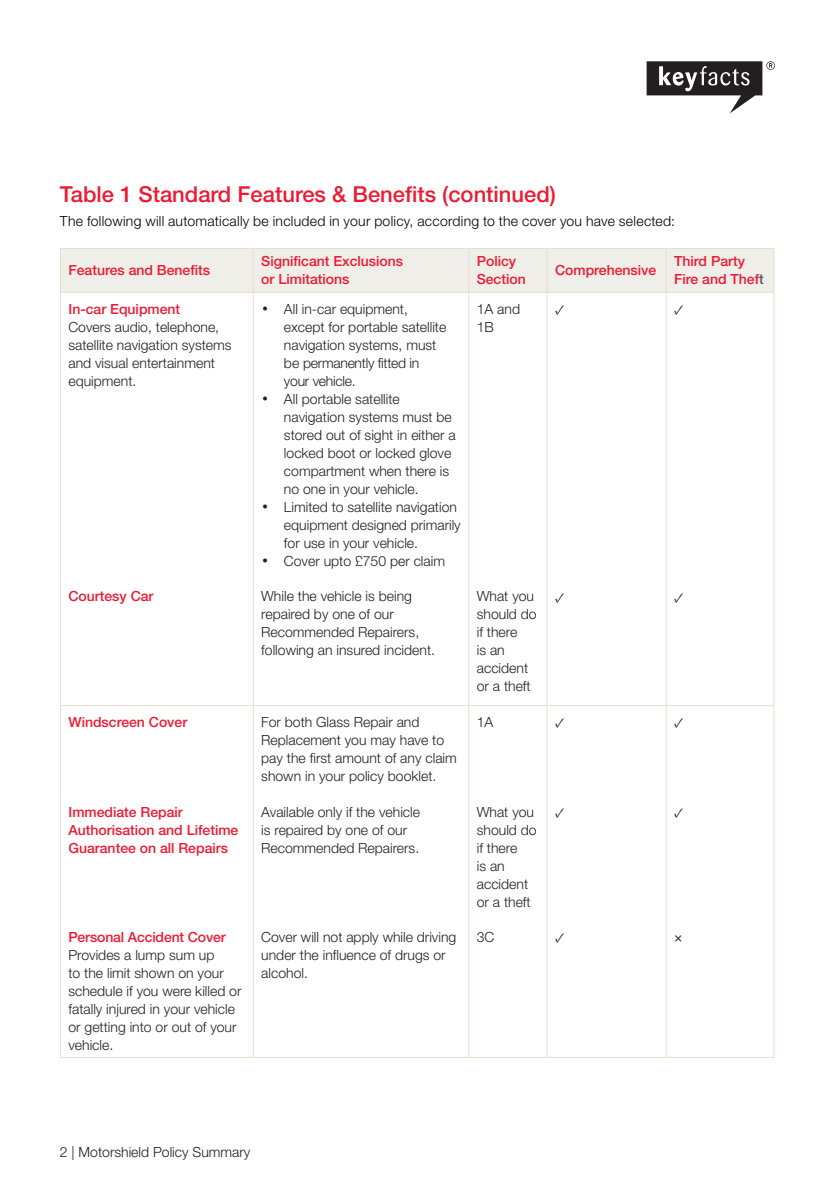
<style>
.page{position:relative;width:838px;height:1191px;background:#fff}
.page>*{position:absolute;margin:0;border:0;box-sizing:border-box;transform-origin:0 0}
.SINGLE_COLUMN_BODY{font:500 22px "Helvetica Neue LT Pro";color:#ed1a33}
.TABLE_BODY{font:300 14px/18px "Helvetica Neue LT Pro";color:#231f20}
.BODY{font:500 14px/18px "Helvetica Neue LT Pro";color:#ed1a33}
.TABLE_BODY-2{font:500 14px/18px "Helvetica Neue LT Pro";color:#ed1a33}
.SINGLE_COLUMN_BODY-2{font:300 14px "Helvetica Neue LT Pro";letter-spacing:.02em;color:#000001}
.BODY-2{font:300 14px "Helvetica Neue LT Pro";color:#231f20}
.TABLE_SUB_HEADER{font:500 14px "Helvetica Neue LT Pro";letter-spacing:-.01em;color:#ed1a33}
.TABLE_BODY-3{font:14px "Minion Pro";color:#231f20}
._05_Chart_Info_Black_8_12pt{font:14px "Minion Pro";color:#231f20}
._05_Chart_Info_Black_8_12pt-2{font:14px "Helvetica Neue LT Pro";color:#231f20}
.s1{color:#57585a}
.s2{font-family:"Arial";font-size:16px}
</style>
<div class="page">
<svg style="left:646px;top:61px;width:129px;height:52px"></svg>
<div style="left:61px;top:249px;width:712px;height:43px;background:#efeee8"></div>
<hr style="left:60px;top:248px;width:193px;height:1px;background:#e9deca">
<hr style="left:60px;top:249px;width:1px;height:43px;background:#e9deca">
<hr style="left:253px;top:248px;width:216px;height:1px;background:#e9deca">
<hr style="left:253px;top:249px;width:1px;height:43px;background:#e9deca">
<hr style="left:469px;top:248px;width:78px;height:1px;background:#e9deca">
<hr style="left:468px;top:249px;width:1px;height:43px;background:#e9deca">
<hr style="left:547px;top:248px;width:119px;height:1px;background:#e9deca">
<hr style="left:546px;top:249px;width:1px;height:43px;background:#e9deca">
<hr style="left:666px;top:248px;width:108px;height:1px;background:#e9deca">
<hr style="left:665px;top:249px;width:1px;height:43px;background:#e9deca">
<hr style="left:773px;top:249px;width:1px;height:43px;background:#e9deca">
<hr style="left:60px;top:292px;width:193px;height:1px;background:#e9deca">
<hr style="left:253px;top:292px;width:216px;height:1px;background:#e9deca">
<hr style="left:469px;top:292px;width:78px;height:1px;background:#e9deca">
<hr style="left:547px;top:292px;width:119px;height:1px;background:#e9deca">
<hr style="left:666px;top:292px;width:108px;height:1px;background:#e9deca">
<hr style="left:60px;top:293px;width:1px;height:287px;background:#e9deca">
<hr style="left:253px;top:293px;width:1px;height:287px;background:#e9deca">
<hr style="left:468px;top:293px;width:1px;height:287px;background:#e9deca">
<hr style="left:546px;top:293px;width:1px;height:287px;background:#e9deca">
<hr style="left:665px;top:293px;width:1px;height:287px;background:#e9deca">
<hr style="left:773px;top:293px;width:1px;height:287px;background:#e9deca">
<hr style="left:60px;top:580px;width:1px;height:125px;background:#e9deca">
<hr style="left:253px;top:580px;width:1px;height:125px;background:#e9deca">
<hr style="left:468px;top:580px;width:1px;height:125px;background:#e9deca">
<hr style="left:546px;top:580px;width:1px;height:125px;background:#e9deca">
<hr style="left:665px;top:580px;width:1px;height:125px;background:#e9deca">
<hr style="left:773px;top:580px;width:1px;height:125px;background:#e9deca">
<hr style="left:60px;top:705px;width:193px;height:1px;background:#e9deca">
<hr style="left:60px;top:706px;width:1px;height:89px;background:#e9deca">
<hr style="left:253px;top:705px;width:216px;height:1px;background:#e9deca">
<hr style="left:253px;top:706px;width:1px;height:89px;background:#e9deca">
<hr style="left:469px;top:705px;width:78px;height:1px;background:#e9deca">
<hr style="left:468px;top:706px;width:1px;height:89px;background:#e9deca">
<hr style="left:547px;top:705px;width:119px;height:1px;background:#e9deca">
<hr style="left:546px;top:706px;width:1px;height:89px;background:#e9deca">
<hr style="left:666px;top:705px;width:108px;height:1px;background:#e9deca">
<hr style="left:665px;top:706px;width:1px;height:89px;background:#e9deca">
<hr style="left:773px;top:706px;width:1px;height:89px;background:#e9deca">
<hr style="left:60px;top:795px;width:1px;height:125px;background:#e9deca">
<hr style="left:253px;top:795px;width:1px;height:125px;background:#e9deca">
<hr style="left:468px;top:795px;width:1px;height:125px;background:#e9deca">
<hr style="left:546px;top:795px;width:1px;height:125px;background:#e9deca">
<hr style="left:665px;top:795px;width:1px;height:125px;background:#e9deca">
<hr style="left:773px;top:795px;width:1px;height:125px;background:#e9deca">
<hr style="left:60px;top:920px;width:1px;height:136px;background:#e9deca">
<hr style="left:253px;top:920px;width:1px;height:136px;background:#e9deca">
<hr style="left:468px;top:920px;width:1px;height:136px;background:#e9deca">
<hr style="left:546px;top:920px;width:1px;height:136px;background:#e9deca">
<hr style="left:665px;top:920px;width:1px;height:136px;background:#e9deca">
<hr style="left:773px;top:920px;width:1px;height:136px;background:#e9deca">
<hr style="left:60px;top:1056px;width:193px;height:1px;background:#e9deca">
<hr style="left:253px;top:1056px;width:216px;height:1px;background:#e9deca">
<hr style="left:469px;top:1056px;width:78px;height:1px;background:#e9deca">
<hr style="left:547px;top:1056px;width:119px;height:1px;background:#e9deca">
<hr style="left:666px;top:1056px;width:108px;height:1px;background:#e9deca">
<p class="SINGLE_COLUMN_BODY" style="left:60px;top:181px;width:497px">Table 1 Standard Features &amp; Benefits (continued)</p>
<p class="SINGLE_COLUMN_BODY-2" style="left:60px;top:212px;width:616px">The following will automatically be included in your policy, according to the cover you have selected:</p>
<p class="BODY" style="left:68px;top:261px;width:143px">Features and Benefits</p>
<p class="BODY" style="left:261px;top:252px;width:143px">Significant Exclusions or Limitations</p>
<p class="BODY" style="left:477px;top:252px;width:51px">Policy<br>Section</p>
<p class="BODY" style="left:555px;top:261px;width:103px">Comprehensive</p>
<p class="BODY" style="left:674px;top:252px;width:91px">Third Party<br>Fire and Thef<span class="s1">t</span></p>
<p class="TABLE_BODY-2" style="left:68px;top:300px;width:113px">In-car Equipment</p>
<p class="TABLE_BODY" style="left:68px;top:317px;width:165px">Covers audio, telephone, satellite navigation systems and visual entertainment equipment.</p>
<p class="TABLE_BODY" style="left:284px;top:299px;width:164px;text-indent:-23px"><span class="s2">•</span> All in-car equipment, except for portable satellite navigation systems, must be permanently fitted in your vehicle.</p>
<p class="TABLE_BODY" style="left:284px;top:389px;width:173px;text-indent:-23px"><span class="s2">•</span> All portable satellite navigation systems must be stored out of sight in either a locked boot or locked glove compartment when there is no one in your vehicle.</p>
<p class="TABLE_BODY" style="left:284px;top:497px;width:178px;text-indent:-23px"><span class="s2">•</span> Limited to satellite navigation equipment designed primarily for use in your vehicle.</p>
<p class="TABLE_BODY" style="left:261px;top:551px;width:185px"><span class="s2">•</span> Cover upto £750 per claim</p>
<p class="TABLE_BODY" style="left:477px;top:299px;width:45px">1A and<br>1B</p>
<p class="TABLE_BODY-3" style="left:555px;top:300px;width:11px">✓</p>
<p class="TABLE_BODY-3" style="left:674px;top:300px;width:11px">✓</p>
<p class="TABLE_BODY-2" style="left:68px;top:587px;width:87px">Courtesy Car</p>
<p class="TABLE_BODY" style="left:261px;top:587px;width:175px">While the vehicle is being repaired by one of our<br>Recommended Repairers, following an insured incident.</p>
<p class="TABLE_BODY" style="left:477px;top:587px;width:61px">What you should do if there<br>is an accident or a theft</p>
<p class="TABLE_BODY-3" style="left:555px;top:587px;width:11px">✓</p>
<p class="TABLE_BODY-3" style="left:674px;top:587px;width:11px">✓</p>
<p class="TABLE_BODY-2" style="left:68px;top:713px;width:120px">Windscreen Cover</p>
<p class="TABLE_BODY" style="left:261px;top:712px;width:197px">For both Glass Repair and<br>Replacement you may have to pay the first amount of any claim shown in your policy booklet.</p>
<p class="TABLE_BODY" style="left:477px;top:712px;width:18px">1A</p>
<p class="TABLE_BODY-3" style="left:555px;top:713px;width:11px">✓</p>
<p class="_05_Chart_Info_Black_8_12pt" style="left:674px;top:713px;width:11px">✓</p>
<p class="TABLE_BODY-2" style="left:68px;top:802px;width:171px">Immediate Repair<br>Authorisation and Lifetime<br>Guarantee on all Repairs</p>
<p class="TABLE_BODY" style="left:261px;top:802px;width:160px">Available only if the vehicle is repaired by one of our<br>Recommended Repairers.</p>
<p class="TABLE_BODY" style="left:477px;top:802px;width:61px">What you should do if there<br>is an accident or a theft</p>
<p class="TABLE_BODY-3" style="left:555px;top:802px;width:11px">✓</p>
<p class="TABLE_BODY-3" style="left:674px;top:802px;width:11px">✓</p>
<p class="TABLE_SUB_HEADER" style="left:68px;top:928px;width:159px">Personal Accident Cover</p>
<p class="TABLE_BODY" style="left:68px;top:945px;width:174px">Provides a lump sum up<br>to the limit shown on your schedule if you were killed or fatally injured in your vehicle or getting into or out of your vehicle.</p>
<p class="TABLE_BODY" style="left:261px;top:927px;width:197px">Cover will not apply while driving under the influence of drugs or alcohol.</p>
<p class="TABLE_BODY" style="left:477px;top:927px;width:19px">3C</p>
<p class="TABLE_BODY-3" style="left:555px;top:928px;width:11px">✓</p>
<p class="_05_Chart_Info_Black_8_12pt-2" style="left:674px;top:928px;width:10px">×</p>
<p class="BODY-2" style="left:60px;top:1143px;width:192px">2 | Motorshield Policy Summary</p>
</div>
